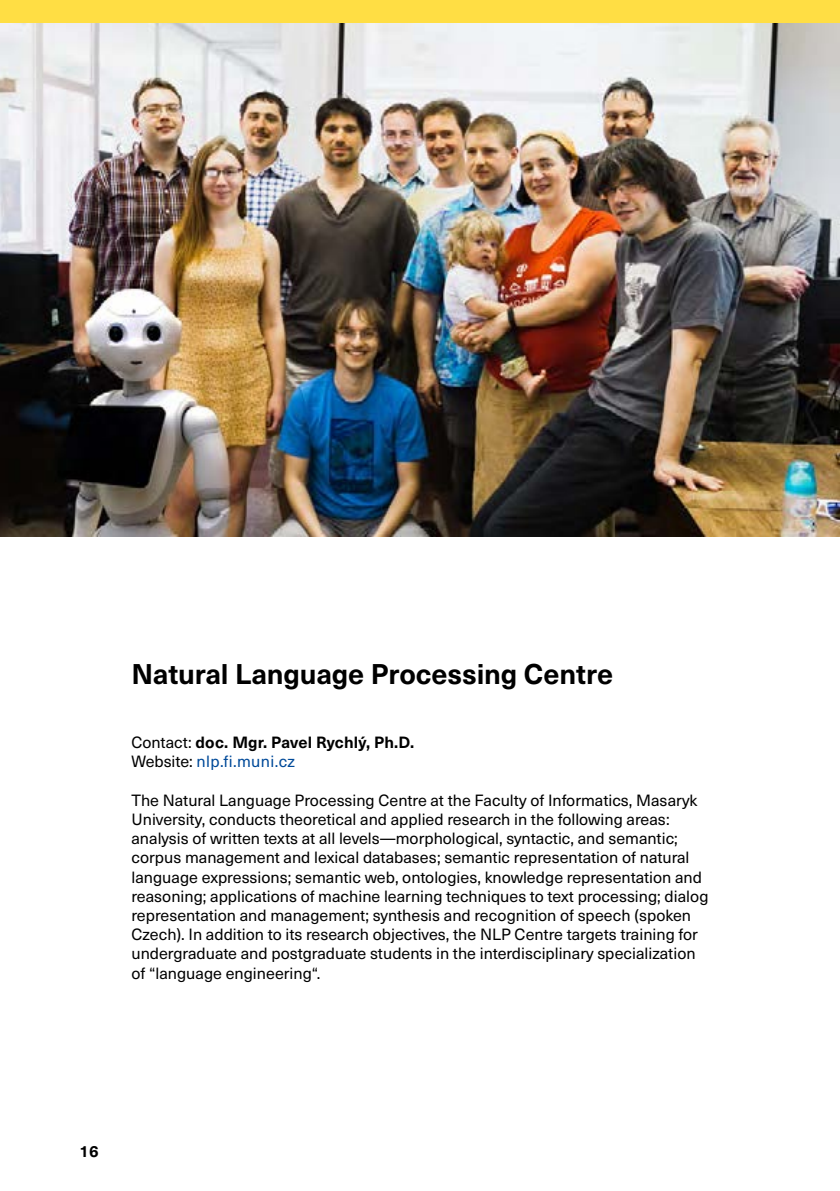
<style>
.page{position:relative;width:840px;height:1191px;background:#fff}
.page>*{position:absolute;margin:0;border:0;box-sizing:border-box;transform-origin:0 0}
.t1{font:700 28px "Neue Haas Unica Pro";letter-spacing:-.005em;color:#000}
.t2{font:16px/19.2px "Neue Haas Unica Pro";color:#000}
.t3{font:700 16px/19.2px "Neue Haas Unica Pro";letter-spacing:.01em;color:#000}
.s1{font-weight:400}
.s2{font-weight:400;color:#004a99}
</style>
<div class="page">
<img style="left:0;top:23px;width:839px;height:514px">
<div style="left:0;top:0;width:839px;height:23px;background:#ffde44"></div>
<h1 class="t1" style="left:131px;top:657px;width:483px">Natural Language Processing Centre</h1>
<p class="t3" style="left:131px;top:733px;width:284px"><span class="s1">Contact:</span> doc. Mgr. Pavel Rychlý, Ph.D.<br><span class="s1">Website:</span> <span class="s2">nlp.fi.muni.cz</span></p>
<p class="t2" style="left:131px;top:790px;width:578px">The Natural Language Processing Centre at the Faculty of Informatics, Masaryk University, conducts theoretical and applied research in the following areas: analysis of written texts at all levels—morphological, syntactic, and semantic; corpus management and lexical databases; semantic representation of natural language expressions; semantic web, ontologies, knowledge representation and reasoning; applications of machine learning techniques to text processing; dialog representation and management; synthesis and recognition of speech (spoken Czech). In addition to its research objectives, the NLP Centre targets training for undergraduate and postgraduate students in the interdisciplinary specialization of “language engineering“.</p>
<p class="t3" style="left:79px;top:1142px;width:21px">16</p>
</div>
